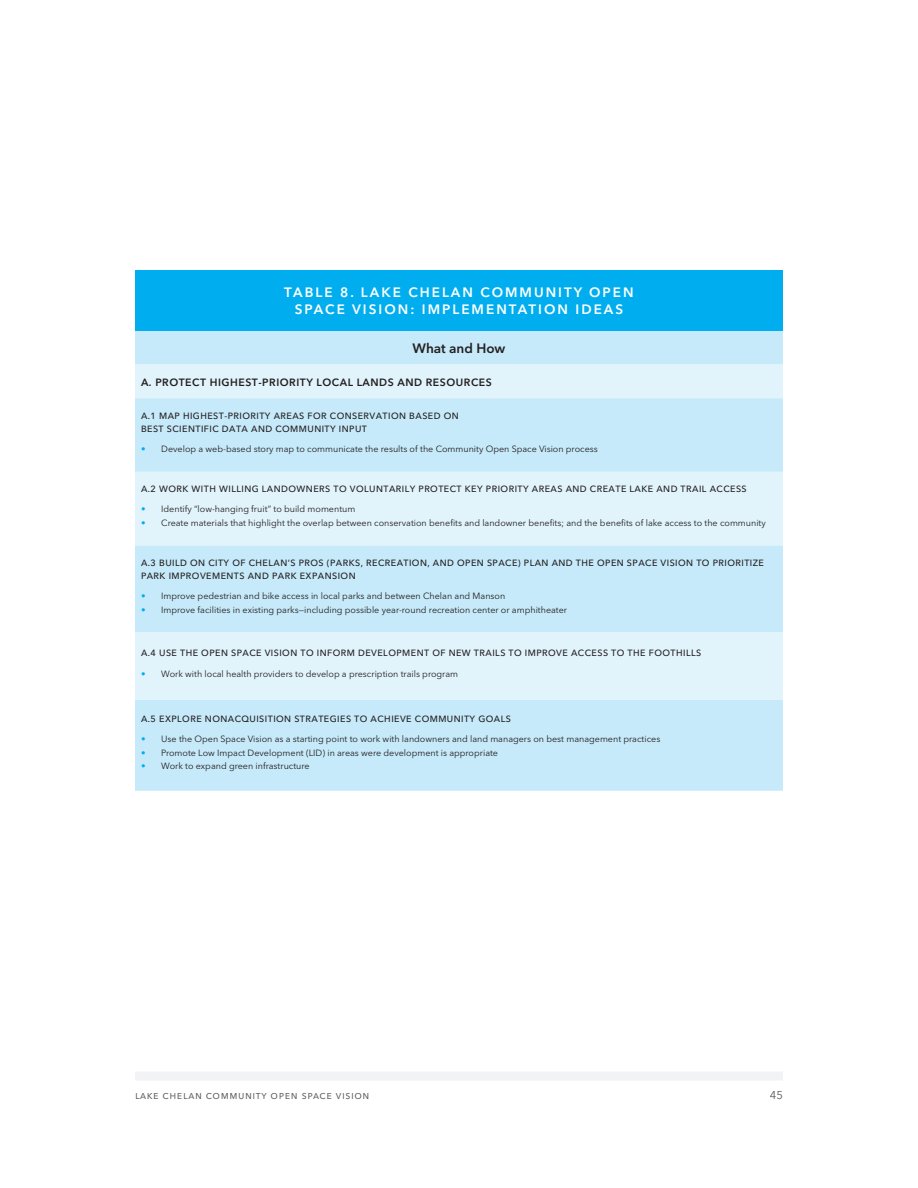
<style>
.page{position:relative;width:918px;height:1188px;background:#fff}
.page>*{position:absolute;margin:0;border:0;box-sizing:border-box;transform-origin:0 0}
.table_header{font:600 13.5px/17.2px "Avenir Next LT Pro";letter-spacing:.15em;color:#fff;text-align:center}
.table_section_header{font:600 13.5px "Avenir Next LT Pro";color:#231f20}
.t1{font:11.25px "Avenir Next LT Pro";letter-spacing:.05em;color:#57585a}
.sidebar_source{font:600 10.5px "Avenir Next LT Pro";letter-spacing:.05em;color:#231f20}
.t2{font:9px "Avenir Next LT Pro";color:#231f20}
.sidebar_source-2{font:500 9px/13.5px "Avenir Next LT Pro";letter-spacing:.05em;color:#231f20}
.s1{font-weight:600;color:#00aeef}
</style>
<div class="page">
<div style="left:135px;top:1072px;width:648px;height:9px;background:#f2f3f4"></div>
<div style="left:135px;top:270px;width:648px;height:61px;background:#00aeef"></div>
<div style="left:135px;top:331px;width:648px;height:33px;background:#c6eafa"></div>
<div style="left:135px;top:364px;width:648px;height:34px;background:#e1f4fc"></div>
<div style="left:135px;top:398px;width:648px;height:393px;background:#c6eafa"></div>
<svg style="left:135px;top:472px;width:648px;height:228px;fill:#e1f4fc"></svg>
<p class="table_header" style="left:284px;top:283px;width:351px">TABLE 8. LAKE CHELAN COMMUNITY OPEN<br>SPACE VISION: IMPLEMENTATION IDEAS</p>
<p class="table_section_header" style="left:413px;top:340px;width:94px">What and How</p>
<p class="sidebar_source" style="left:141px;top:376px;width:352px">A. PROTECT HIGHEST-PRIORITY LOCAL LANDS AND RESOURCES</p>
<p class="sidebar_source-2" style="left:141px;top:409px;width:319px">A.1 MAP HIGHEST-PRIORITY AREAS FOR CONSERVATION BASED ON<br>BEST SCIENTIFIC DATA AND COMMUNITY INPUT</p>
<p class="t2" style="left:141px;top:444px;width:458px"><span class="s1">•</span> Develop a web-based story map to communicate the results of the Community Open Space Vision process</p>
<p class="sidebar_source-2" style="left:141px;top:482px;width:607px">A.2 WORK WITH WILLING LANDOWNERS TO VOLUNTARILY PROTECT KEY PRIORITY AREAS AND CREATE LAKE AND TRAIL ACCESS</p>
<p class="t2" style="left:141px;top:504px;width:216px"><span class="s1">•</span> Identify “low-hanging fruit” to build momentum</p>
<p class="t2" style="left:141px;top:517px;width:626px"><span class="s1">•</span> Create materials that highlight the overlap between conservation benefits and landowner benefits; and the benefits of lake access to the community</p>
<p class="sidebar_source-2" style="left:141px;top:556px;width:624px">A.3 BUILD ON CITY OF CHELAN’S PROS (PARKS, RECREATION, AND OPEN SPACE) PLAN AND THE OPEN SPACE VISION TO PRIORITIZE<br>PARK IMPROVEMENTS AND PARK EXPANSION</p>
<p class="t2" style="left:141px;top:591px;width:366px"><span class="s1">•</span> Improve pedestrian and bike access in local parks and between Chelan and Manson</p>
<p class="t2" style="left:141px;top:604px;width:428px"><span class="s1">•</span> Improve facilities in existing parks—including possible year-round recreation center or amphitheater</p>
<p class="sidebar_source-2" style="left:141px;top:647px;width:562px">A.4 USE THE OPEN SPACE VISION TO INFORM DEVELOPMENT OF NEW TRAILS TO IMPROVE ACCESS TO THE FOOTHILLS</p>
<p class="t2" style="left:141px;top:668px;width:319px"><span class="s1">•</span> Work with local health providers to develop a prescription trails program</p>
<p class="sidebar_source-2" style="left:141px;top:712px;width:371px">A.5 EXPLORE NONACQUISITION STRATEGIES TO ACHIEVE COMMUNITY GOALS</p>
<p class="t2" style="left:141px;top:734px;width:521px"><span class="s1">•</span> Use the Open Space Vision as a starting point to work with landowners and land managers on best management practices</p>
<p class="t2" style="left:141px;top:747px;width:359px"><span class="s1">•</span> Promote Low Impact Development (LID) in areas were development is appropriate</p>
<p class="t2" style="left:141px;top:761px;width:170px"><span class="s1">•</span> Work to expand green infrastructure</p>
<p class="t1" style="left:135px;top:1088px;width:236px">lake chelan community open space vision</p>
<p class="t1" style="left:770px;top:1088px;width:15px">45</p>
</div>
